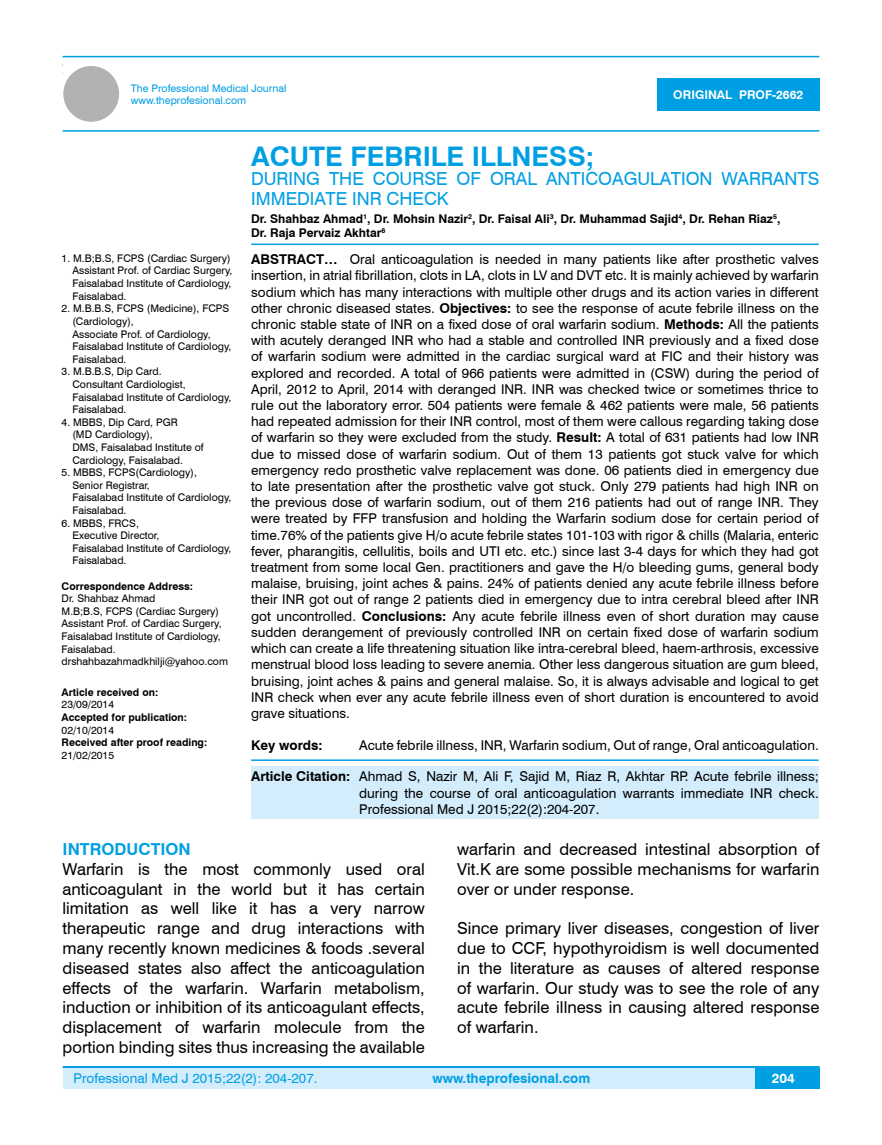
<style>
.page{position:relative;width:882px;height:1145px;background:#fff}
.page>*{position:absolute;margin:0;border:0;box-sizing:border-box;transform-origin:0 0}
.t1{font:700 27px "Swiss 721 BT";color:#009fe3}
.t2{font:18px/19.5px "Swiss 721 BT";color:#009fe3}
.t3{font:16.5px/19.8px "Swiss 721 BT";color:#000;text-align:justify}
.t4{font:700 16.5px "Swiss 721 BT";color:#009fe3}
.t5{font:13.5px/16.2px "Swiss 721 BT";color:#000;text-align:justify}
.t6{font:13.5px "Swiss 721 BT";color:#009fe3}
.t7{font:700 13.5px "Swiss 721 BT";color:#009fe3}
.t8{font:700 13.5px "Swiss 721 BT";color:#000}
.t9{font:700 13.5px "Swiss 721 BT";color:#fff}
.t10{font:700 12px/14.4px "Swiss 721 BT";color:#000}
.t11{font:700 12px "Swiss 721 BT";color:#fff}
.t12{font:10.5px/12.6px "Swiss 721 BT";color:#000}
.t13{font:700 10.5px "Swiss 721 BT";color:#000}
.t14{font:10.5px/12.6px "Swiss 721 BT";color:#009fe3}
.s1{font-weight:700}
</style>
<div class="page">
<div style="left:63px;top:1067px;width:756px;height:21px;background:#d4edfc"></div>
<hr style="left:63px;top:1066px;width:756px;height:2px;background:#009fe3">
<div style="left:754px;top:1068px;width:65px;height:20px;background:#009fe3"></div>
<hr style="left:63px;top:56px;width:756px;height:1px;background:#009fe3">
<hr style="left:63px;top:130px;width:756px;height:2px;background:#009fe3">
<div style="left:63px;top:66px;width:56px;height:56px;background:#b3b2b2;border-radius:50%"></div>
<div style="left:657px;top:78px;width:162px;height:33px;background:#009fe3"></div>
<hr style="left:251px;top:243px;width:567px;height:2px;background:#009fe3">
<hr style="left:251px;top:759px;width:567px;height:2px;background:#009fe3">
<div style="left:251px;top:766px;width:567px;height:52px;background:#d4edfc"></div>
<p class="t14" style="left:131px;top:81px;width:157px">The Professional Medical Journal www.theprofesional.com</p>
<h1 class="t1" style="left:251px;top:137px;width:344px">ACUTE FEBRILE ILLNESS;</h1>
<h2 class="t2" style="left:251px;top:168px;width:569px">DURING THE COURSE OF ORAL ANTICOAGULATION WARRANTS<br>IMMEDIATE INR CHECK</h2>
<p class="t10" style="left:251px;top:211px;width:530px">Dr. Shahbaz Ahmad<sup>1</sup>, Dr. Mohsin Nazir<sup>2</sup>, Dr. Faisal Ali<sup>3</sup>, Dr. Muhammad Sajid<sup>4</sup>, Dr. Rehan Riaz<sup>5</sup>,<br>Dr. Raja Pervaiz Akhtar<sup>6</sup></p>
<p class="t11" style="left:673px;top:87px;width:131px">ORIGINAL PROF-2662</p>
<p class="t12" style="left:72px;top:251px;width:161px;text-indent:-11px">1. M.B;B.S, FCPS (Cardiac Surgery)<br>Assistant Prof. of Cardiac Surgery,<br>Faisalabad Institute of Cardiology,<br>Faisalabad.</p>
<p class="t12" style="left:72px;top:302px;width:160px;text-indent:-11px">2. M.B.B.S, FCPS (Medicine), FCPS (Cardiology),<br>Associate Prof. of Cardiology,<br>Faisalabad Institute of Cardiology,<br>Faisalabad.</p>
<p class="t12" style="left:72px;top:365px;width:160px;text-indent:-11px">3. M.B.B.S, Dip Card.<br>Consultant Cardiologist,<br>Faisalabad Institute of Cardiology,<br>Faisalabad.</p>
<p class="t12" style="left:72px;top:415px;width:133px;text-indent:-11px">4. MBBS, Dip Card, PGR<br>(MD Cardiology),<br>DMS, Faisalabad Institute of<br>Cardiology, Faisalabad.</p>
<p class="t12" style="left:72px;top:466px;width:160px;text-indent:-11px">5. MBBS, FCPS(Cardiology),<br>Senior Registrar,<br>Faisalabad Institute of Cardiology,<br>Faisalabad.</p>
<p class="t12" style="left:72px;top:516px;width:160px;text-indent:-11px">6. MBBS, FRCS,<br>Executive Director,<br>Faisalabad Institute of Cardiology,<br>Faisalabad.</p>
<p class="t13" style="left:62px;top:578px;width:133px">Correspondence Address:</p>
<p class="t12" style="left:62px;top:592px;width:168px">Dr. Shahbaz Ahmad<br>M.B;B.S, FCPS (Cardiac Surgery)<br>Assistant Prof. of Cardiac Surgery,<br>Faisalabad Institute of Cardiology,<br>Faisalabad. drshahbazahmadkhilji@yahoo.com</p>
<p class="t13" style="left:62px;top:685px;width:98px">Article received on:</p>
<p class="t12" style="left:62px;top:698px;width:54px">23/09/2014</p>
<p class="t13" style="left:62px;top:710px;width:127px">Accepted for publication:</p>
<p class="t12" style="left:62px;top:723px;width:54px">02/10/2014</p>
<p class="t13" style="left:62px;top:735px;width:147px">Received after proof reading:</p>
<p class="t12" style="left:62px;top:748px;width:54px">21/02/2015</p>
<p class="t5" style="left:251px;top:251px;width:569px"><span class="s1">ABSTRACT…</span> Oral anticoagulation is needed in many patients like after prosthetic valves insertion, in atrial fibrillation, clots in LA, clots in LV and DVT etc. It is mainly achieved by warfarin sodium which has many interactions with multiple other drugs and its action varies in different other chronic diseased states. <span class="s1">Objectives:</span> to see the response of acute febrile illness on the chronic stable state of INR on a fixed dose of oral warfarin sodium. <span class="s1">Methods:</span> All the patients with acutely deranged INR who had a stable and controlled INR previously and a fixed dose of warfarin sodium were admitted in the cardiac surgical ward at FIC and their history was explored and recorded. A total of 966 patients were admitted in (CSW) during the period of April, 2012 to April, 2014 with deranged INR. INR was checked twice or sometimes thrice to rule out the laboratory error. 504 patients were female &amp; 462 patients were male, 56 patients had repeated admission for their INR control, most of them were callous regarding taking dose of warfarin so they were excluded from the study. <span class="s1">Result:</span> A total of 631 patients had low INR due to missed dose of warfarin sodium. Out of them 13 patients got stuck valve for which emergency redo prosthetic valve replacement was done. 06 patients died in emergency due to late presentation after the prosthetic valve got stuck. Only 279 patients had high INR on the previous dose of warfarin sodium, out of them 216 patients had out of range INR. They were treated by FFP transfusion and holding the Warfarin sodium dose for certain period of time.76% of the patients give H/o acute febrile states 101-103 with rigor &amp; chills (Malaria, enteric fever, pharangitis, cellulitis, boils and UTI etc. etc.) since last 3-4 days for which they had got treatment from some local Gen. practitioners and gave the H/o bleeding gums, general body malaise, bruising, joint aches &amp; pains. 24% of patients denied any acute febrile illness before their INR got out of range 2 patients died in emergency due to intra cerebral bleed after INR got uncontrolled. <span class="s1">Conclusions:</span> Any acute febrile illness even of short duration may cause sudden derangement of previously controlled INR on certain fixed dose of warfarin sodium which can create a life threatening situation like intra-cerebral bleed, haem-arthrosis, excessive menstrual blood loss leading to severe anemia. Other less dangerous situation are gum bleed, bruising, joint aches &amp; pains and general malaise. So, it is always advisable and logical to get INR check when ever any acute febrile illness even of short duration is encountered to avoid grave situations.</p>
<p class="t8" style="left:251px;top:736px;width:73px">Key words:</p>
<p class="t5" style="left:359px;top:737px;width:461px">Acute febrile illness, INR, Warfarin sodium, Out of range, Oral anticoagulation.</p>
<p class="t5" style="left:359px;top:768px;width:461px;text-indent:-108px"><span class="s1">Article Citation:</span> Ahmad S, Nazir M, Ali F, Sajid M, Riaz R, Akhtar RP. Acute febrile illness; during the course of oral anticoagulation warrants immediate INR check.<br>Professional Med J 2015;22(2):204-207.</p>
<p class="t4" style="left:63px;top:837px;width:130px">INTRODUCTION</p>
<p class="t3" style="left:63px;top:858px;width:363px">Warfarin is the most commonly used oral anticoagulant in the world but it has certain limitation as well like it has a very narrow therapeutic range and drug interactions with many recently known medicines &amp; foods .several diseased states also affect the anticoagulation effects of the warfarin. Warfarin metabolism, induction or inhibition of its anticoagulant effects, displacement of warfarin molecule from the portion binding sites thus increasing the available</p>
<p class="t3" style="left:457px;top:838px;width:363px">warfarin and decreased intestinal absorption of Vit.K are some possible mechanisms for warfarin over or under response.</p>
<p class="t3" style="left:457px;top:917px;width:363px">Since primary liver diseases, congestion of liver due to CCF, hypothyroidism is well documented in the literature as causes of altered response of warfarin. Our study was to see the role of any acute febrile illness in causing altered response of warfarin.</p>
<p class="t6" style="left:74px;top:1069px;width:245px">Professional Med J 2015;22(2): 204-207.</p>
<p class="t7" style="left:432px;top:1069px;width:159px">www.theprofesional.com</p>
<p class="t9" style="left:771px;top:1069px;width:24px">204</p>
</div>
